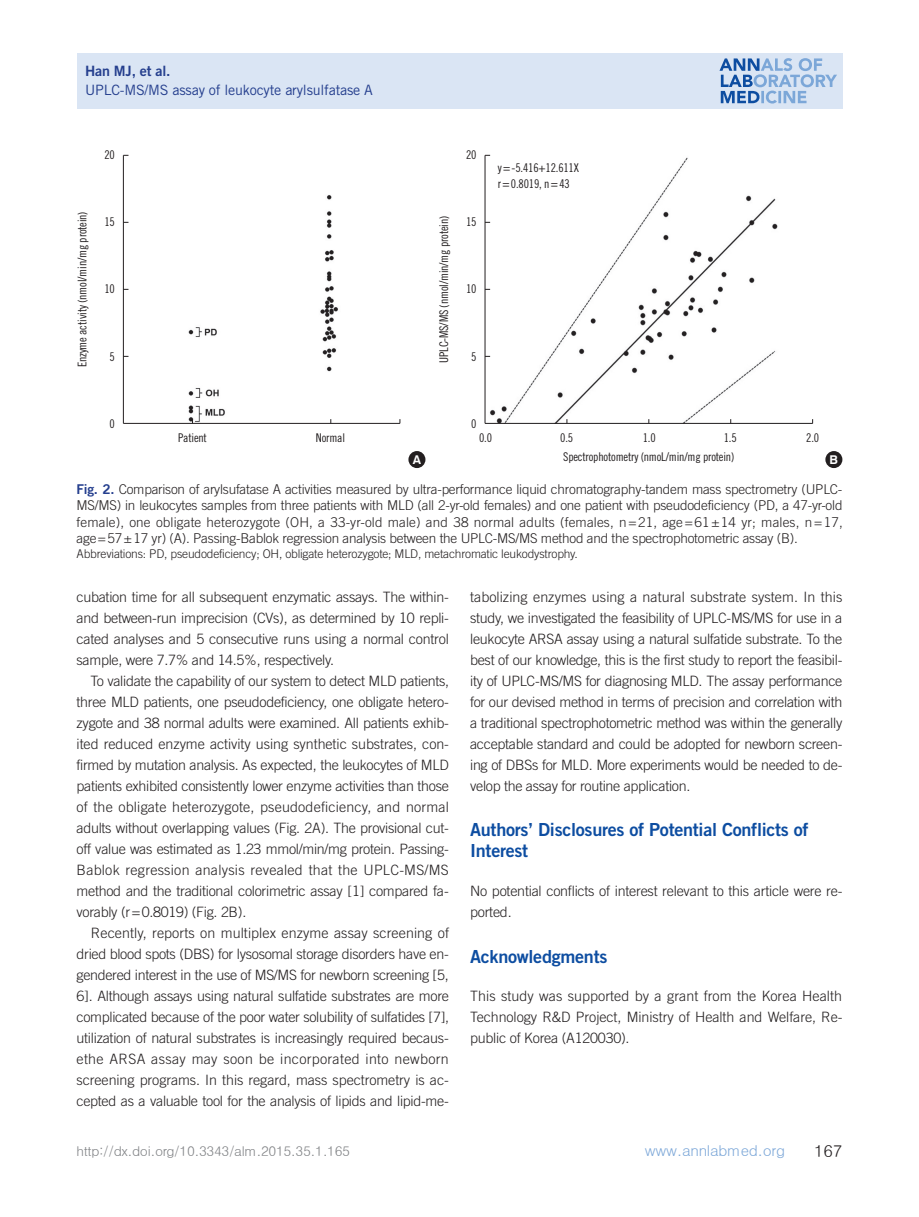
<style>
.page{position:relative;width:919px;height:1217px;background:#fff}
.page>*{position:absolute;margin:0;border:0;box-sizing:border-box;transform-origin:0 0}
.본문대제목{font:18px/21px "Trade Gothic LT Std Bd 2";letter-spacing:-.015em;color:#0d4da1}
.URL{font:16.5px "Dotum";color:#231f20}
.URL-2{font:15px "Dotum";letter-spacing:-.02em;color:#7ca7d8}
.본문{font:300 14.25px/21px "Trade Gothic LT Std";letter-spacing:-.02em;color:#231f20;text-align:justify}
.하시라제목{font:14.25px "Trade Gothic LT Std";letter-spacing:-.015em;color:#253f8e}
.하시라이름{font:14.25px "Trade Gothic LT Std Bd 2";letter-spacing:-.015em;color:#253f8e}
.표제목_그림설명{font:300 13.5px/16.2px "Trade Gothic LT Std";letter-spacing:-.015em;color:#231f20;text-align:justify}
.t1{font:13.5px "Dotum";letter-spacing:-.03em;color:#808285}
.t2{font:700 12.15px "Swiss 721 BT";color:#fff}
.그림지문_8pt{font:12px "Trade Gothic LT Std Cn 18";letter-spacing:-.015em;color:#231f20}
.표_그림_주석{font:300 12px "Trade Gothic LT Std";letter-spacing:-.015em;color:#231f20}
.s1{font-family:"Trade Gothic LT Std Bd 2";font-weight:400;color:#253f8e}
</style>
<div class="page">
<div style="left:77px;top:53px;width:765px;height:55px;background:#dae5f4"></div>
<svg style="left:719px;top:58px;width:118px;height:45px"></svg>
<img style="left:124px;top:155px;width:214px;height:267px">
<img style="left:485px;top:155px;width:327px;height:268px">
<hr style="left:123px;top:155px;width:1px;height:268px;background:#231f20">
<hr style="left:484px;top:155px;width:1px;height:268px;background:#231f20">
<hr style="left:123px;top:423px;width:277px;height:1px;background:#231f20">
<hr style="left:485px;top:423px;width:327px;height:1px;background:#231f20">
<div style="left:408px;top:451px;width:17px;height:17px;background:#231f20;border-radius:50%"></div>
<div style="left:825px;top:451px;width:17px;height:17px;background:#231f20;border-radius:50%"></div>
<p class="하시라이름" style="left:85px;top:62px;width:87px">Han MJ, et al.</p>
<p class="하시라제목" style="left:85px;top:82px;width:289px">UPLC-MS/MS assay of leukocyte arylsulfatase A</p>
<p class="그림지문_8pt" style="left:104px;top:147px;width:12px">20</p>
<p class="그림지문_8pt" style="left:466px;top:147px;width:12px">20</p>
<p class="그림지문_8pt" style="left:497px;top:160px;width:83px">y=-5.416+12.611X</p>
<p class="그림지문_8pt" style="left:497px;top:177px;width:74px">r=0.8019, n=43</p>
<p class="그림지문_8pt" style="left:75px;top:367px;width:158px;rotate:-90deg">Enzyme activity (nmol/min/mg protein)</p>
<p class="그림지문_8pt" style="left:437px;top:363px;width:149px;rotate:-90deg">UPLC-MS/MS (nmol/min/mg protein)</p>
<p class="그림지문_8pt" style="left:104px;top:215px;width:12px">15</p>
<p class="그림지문_8pt" style="left:104px;top:282px;width:12px">10</p>
<p class="그림지문_8pt" style="left:109px;top:349px;width:7px">5</p>
<p class="그림지문_8pt" style="left:466px;top:215px;width:12px">15</p>
<p class="그림지문_8pt" style="left:466px;top:282px;width:12px">10</p>
<p class="그림지문_8pt" style="left:471px;top:349px;width:7px">5</p>
<p class="그림지문_8pt" style="left:109px;top:416px;width:7px">0</p>
<p class="그림지문_8pt" style="left:471px;top:416px;width:7px">0</p>
<p class="그림지문_8pt" style="left:178px;top:430px;width:30px">Patient</p>
<p class="그림지문_8pt" style="left:316px;top:430px;width:31px">Normal</p>
<p class="그림지문_8pt" style="left:479px;top:430px;width:14px">0.0</p>
<p class="그림지문_8pt" style="left:560px;top:430px;width:14px">0.5</p>
<p class="그림지문_8pt" style="left:642px;top:430px;width:14px">1.0</p>
<p class="그림지문_8pt" style="left:723px;top:430px;width:14px">1.5</p>
<p class="그림지문_8pt" style="left:806px;top:430px;width:14px">2.0</p>
<p class="그림지문_8pt" style="left:563px;top:449px;width:173px">Spectrophotometry (nmoL/min/mg protein)</p>
<p class="t2" style="left:413px;top:452px;width:10px">A</p>
<p class="t2" style="left:829px;top:452px;width:10px">B</p>
<p class="표제목_그림설명" style="left:77px;top:481px;width:767px"><span class="s1">Fig. 2.</span> Comparison of arylsufatase A activities measured by ultra-performance liquid chromatography-tandem mass spectrometry (UPLC-MS/MS) in leukocytes samples from three patients with MLD (all 2-yr-old females) and one patient with pseudodeficiency (PD, a 47-yr-old female), one obligate heterozygote (OH, a 33-yr-old male) and 38 normal adults (females, n=21, age=61±14 yr; males, n=17, age=57±17 yr) (A). Passing-Bablok regression analysis between the UPLC-MS/MS method and the spectrophotometric assay (B).</p>
<p class="표_그림_주석" style="left:77px;top:546px;width:503px">Abbreviations: PD, pseudodeficiency; OH, obligate heterozygote; MLD, metachromatic leukodystrophy.</p>
<p class="본문" style="left:77px;top:586px;width:374px">cubation time for all subsequent enzymatic assays. The within&shy;and between-run imprecision (CVs), as determined by 10 repli&shy;cated analyses and 5 consecutive runs using a normal control sample, were 7.7% and 14.5%, respectively.</p>
<p class="본문" style="left:77px;top:670px;width:374px;text-indent:14px">To validate the capability of our system to detect MLD patients, three MLD patients, one pseudodeficiency, one obligate hetero&shy;zygote and 38 normal adults were examined. All patients exhib&shy;ited reduced enzyme activity using synthetic substrates, con&shy;firmed by mutation analysis. As expected, the leukocytes of MLD patients exhibited consistently lower enzyme activities than those of the obligate heterozygote, pseudodeficiency, and normal adults without overlapping values (Fig. 2A). The provisional cut&shy;off value was estimated as 1.23 mmol/min/mg protein. Passing-Bablok regression analysis revealed that the UPLC-MS/MS method and the traditional colorimetric assay [1] compared fa&shy;vorably (r=0.8019) (Fig. 2B).</p>
<p class="본문" style="left:77px;top:922px;width:374px;text-indent:14px">Recently, reports on multiplex enzyme assay screening of dried blood spots (DBS) for lysosomal storage disorders have en&shy;gendered interest in the use of MS/MS for newborn screening [5, 6]. Although assays using natural sulfatide substrates are more complicated because of the poor water solubility of sulfatides [7], utilization of natural substrates is increasingly required becaus&shy;ethe ARSA assay may soon be incorporated into newborn screening programs. In this regard, mass spectrometry is ac&shy;cepted as a valuable tool for the analysis of lipids and lipid-me-</p>
<p class="본문" style="left:470px;top:586px;width:374px">tabolizing enzymes using a natural substrate system. In this study, we investigated the feasibility of UPLC-MS/MS for use in a leukocyte ARSA assay using a natural sulfatide substrate. To the best of our knowledge, this is the first study to report the feasibil&shy;ity of UPLC-MS/MS for diagnosing MLD. The assay performance for our devised method in terms of precision and correlation with a traditional spectrophotometric method was within the generally acceptable standard and could be adopted for newborn screen&shy;ing of DBSs for MLD. More experiments would be needed to de&shy;velop the assay for routine application.</p>
<p class="본문대제목" style="left:470px;top:819px;width:340px">Authors’ Disclosures of Potential Conflicts of<br>Interest</p>
<p class="본문" style="left:470px;top:880px;width:374px">No potential conflicts of interest relevant to this article were re&shy;ported.</p>
<p class="본문대제목" style="left:470px;top:945px;width:139px">Acknowledgments</p>
<p class="본문" style="left:470px;top:985px;width:374px">This study was supported by a grant from the Korea Health Technology R&amp;D Project, Ministry of Health and Welfare, Re&shy;public of Korea (A120030).</p>
<p class="t1" style="left:77px;top:1143px;width:275px">http://dx.doi.org/10.3343/alm.2015.35.1.165</p>
<p class="URL-2" style="left:645px;top:1143px;width:142px">www.annlabmed.org</p>
<p class="URL" style="left:814px;top:1142px;width:30px">167</p>
</div>
